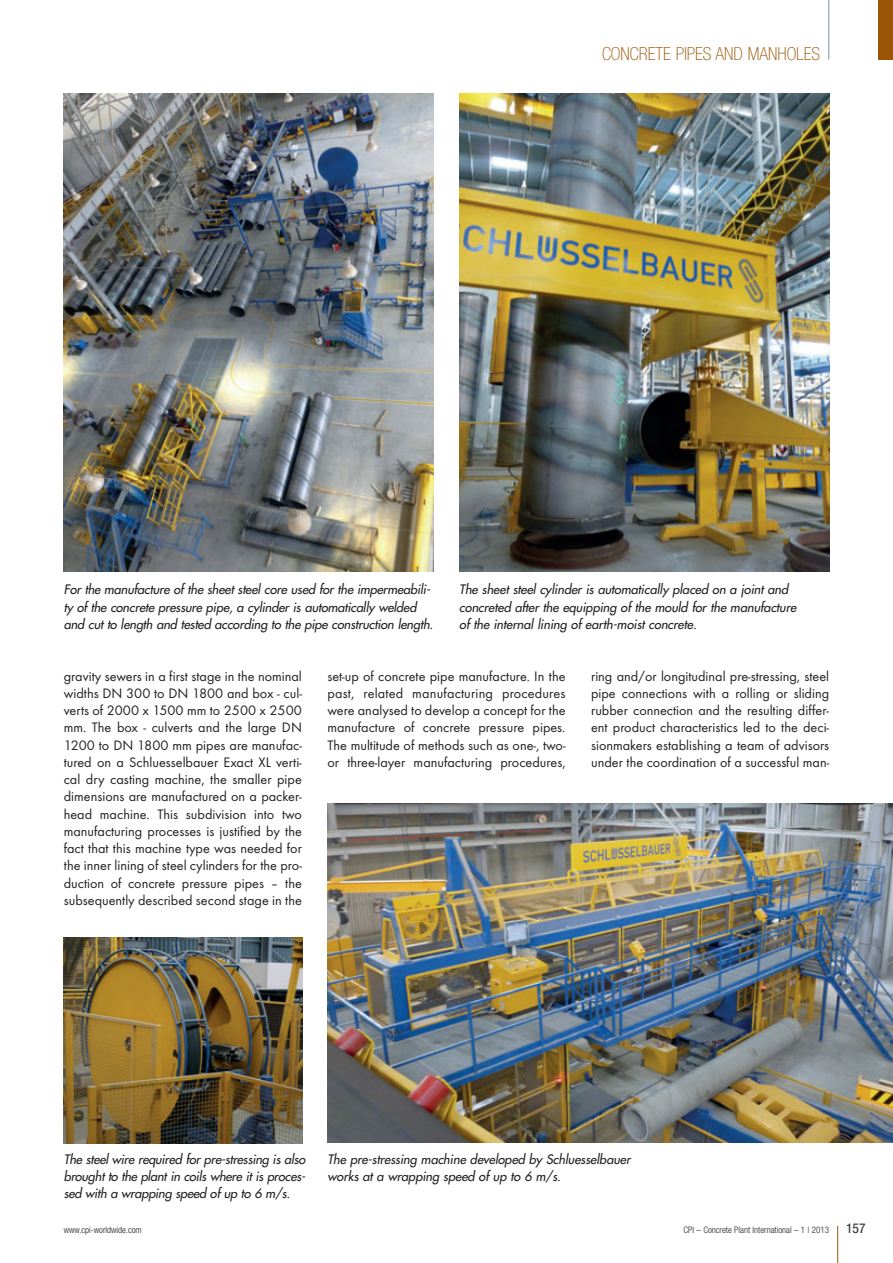
<style>
.page{position:relative;width:893px;height:1263px;background:#fff}
.page>*{position:absolute;margin:0;border:0;box-sizing:border-box;transform-origin:0 0}
.t1{font:100 condensed 18px "Helvetica Neue";color:#9c5506}
.t2{font:14.25px/17.2px "Futura T";color:#231f20;text-align:justify}
.t3{font:condensed 13.5px "Helvetica Neue";color:#231f20}
.t4{font:italic 12.75px/17.2px "Futura";letter-spacing:-.005em;color:#231f20}
.t5{font:300 condensed 9px "Helvetica Neue";color:#231f20}
</style>
<div class="page">
<hr style="left:837px;top:1226px;width:1px;height:37px;background:#9c5506">
<hr style="left:828px;top:0;width:1px;height:60px;background:#73909f">
<div style="left:878px;top:0;width:15px;height:60px;background:#9c5506"></div>
<img style="left:64px;top:94px;width:370px;height:478px">
<img style="left:459px;top:94px;width:370px;height:478px">
<img style="left:64px;top:938px;width:238px;height:205px">
<img style="left:327px;top:803px;width:566px;height:340px">
<p class="t1" style="left:602px;top:47px;width:220px">CONCRETE PIPES AND MANHOLES</p>
<p class="t4" style="left:64px;top:582px;width:373px">For the manufacture of the sheet steel core used for the impermeabili&shy;ty of the concrete pressure pipe, a cylinder is automatically welded and cut to length and tested according to the pipe construction length.</p>
<p class="t4" style="left:459px;top:582px;width:341px">The sheet steel cylinder is automatically placed on a joint and concreted after the equipping of the mould for the manufacture of the internal lining of earth-moist concrete.</p>
<p class="t2" style="left:64px;top:668px;width:240px">gravity sewers in a first stage in the nominal widths DN 300 to DN 1800 and box - cul&shy;verts of 2000 x 1500 mm to 2500 x 2500 mm. The box - culverts and the large DN 1200 to DN 1800 mm pipes are manufac&shy;tured on a Schluesselbauer Exact XL verti&shy;cal dry casting machine, the smaller pipe dimensions are manufactured on a packer&shy;head machine. This subdivision into two manufacturing processes is justified by the fact that this machine type was needed for the inner lining of steel cylinders for the pro&shy;duction of concrete pressure pipes – the subsequently described second stage in the</p>
<p class="t2" style="left:327px;top:668px;width:240px">set-up of concrete pipe manufacture. In the past, related manufacturing procedures were analysed to develop a concept for the manufacture of concrete pressure pipes.<br>The multitude of methods such as one-, two&shy;or three-layer manufacturing procedures,</p>
<p class="t2" style="left:591px;top:668px;width:240px">ring and/or longitudinal pre-stressing, steel pipe connections with a rolling or sliding rubber connection and the resulting differ&shy;ent product characteristics led to the deci&shy;sionmakers establishing a team of advisors under the coordination of a successful man-</p>
<p class="t4" style="left:64px;top:1151px;width:245px;text-align:justify">The steel wire required for pre-stressing is also brought to the plant in coils where it is pro ces - sed with a wrapping speed of up to 6 m/s.</p>
<p class="t4" style="left:327px;top:1151px;width:307px">The pre-stressing machine developed by Schluesselbauer works at a wrapping speed of up to 6 m/s.</p>
<p class="t5" style="left:64px;top:1226px;width:79px">www.cpi-worldwide.com</p>
<p class="t5" style="left:683px;top:1226px;width:147px">CPI – Concrete Plant International – 1 | 2013</p>
<p class="t3" style="left:846px;top:1223px;width:21px">157</p>
</div>
